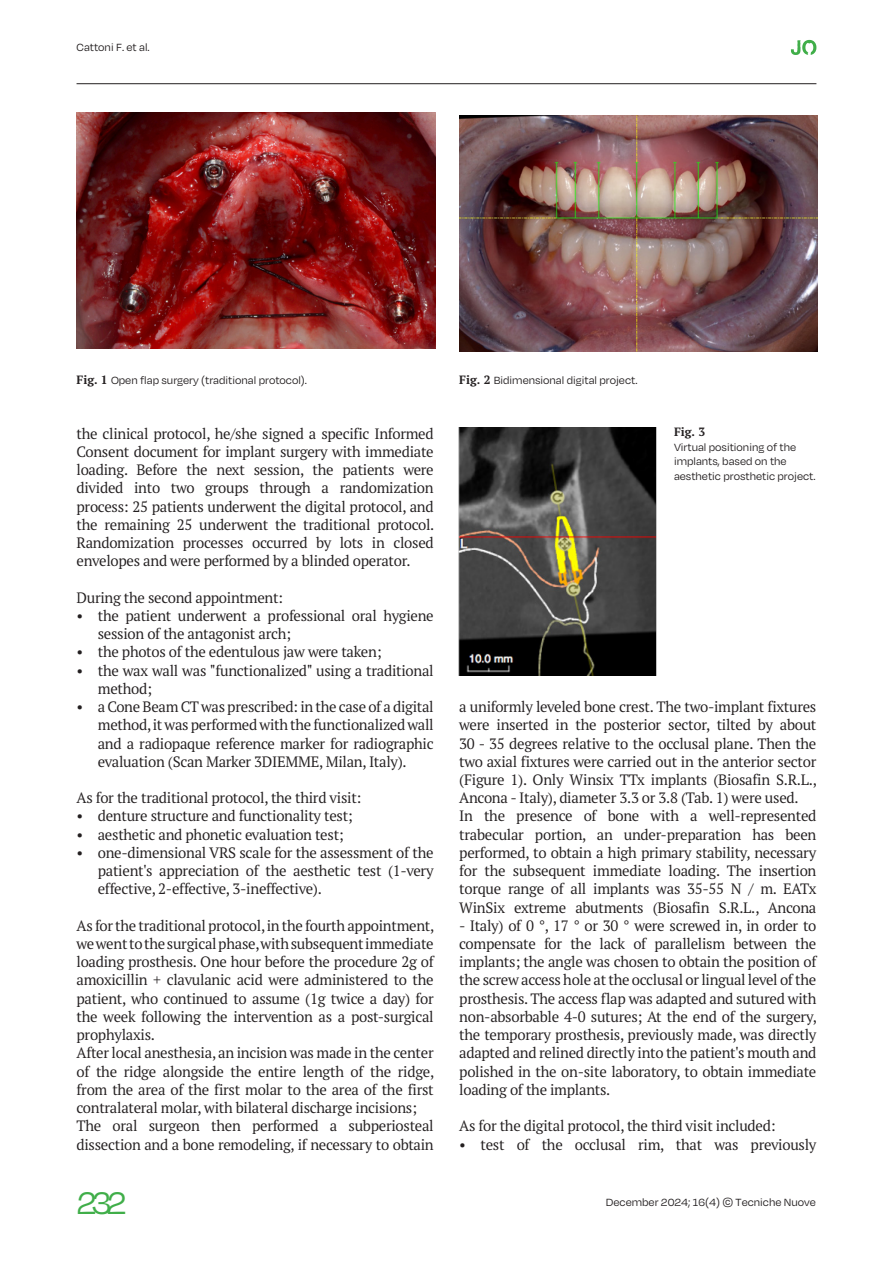
<style>
.page{position:relative;width:893px;height:1263px;background:#fff}
.page>*{position:absolute;margin:0;border:0;box-sizing:border-box;transform-origin:0 0}
.t1{font:36px "Degular";color:#40ae49}
.t2{font:15px/18.3px "PT Serif Pro";letter-spacing:-.02em;color:#231f20;text-align:justify}
.t3{font:12px/14.4px "Degular";color:#231f20}
.t4{font:700 12px "PT Serif Pro";color:#231f20}
.s1{font-family:"PT Serif Pro";font-weight:700}
</style>
<div class="page">
<hr style="left:77px;top:83px;width:739px;height:1px;background:#231f20">
<svg style="left:791px;top:40px;width:25px;height:15px"></svg>
<img style="left:77px;top:112px;width:359px;height:236px">
<img style="left:459px;top:116px;width:358px;height:236px">
<img style="left:458px;top:427px;width:199px;height:249px">
<p class="t3" style="left:77px;top:40px;width:75px">Cattoni F. et al.</p>
<p class="t3" style="left:77px;top:373px;width:232px"><span class="s1">Fig. 1</span> Open flap surgery (traditional protocol).</p>
<p class="t3" style="left:459px;top:373px;width:180px"><span class="s1">Fig. 2</span> Bidimensional digital project.</p>
<p class="t2" style="left:77px;top:424px;width:359px">the clinical protocol, he/she signed a specific Informed Consent document for implant surgery with immediate loading. Before the next session, the patients were divided into two groups through a randomization process: 25 patients underwent the digital protocol, and the remaining 25 underwent the traditional protocol.<br>Randomization processes occurred by lots in closed envelopes and were performed by a blinded operator.</p>
<p class="t2" style="left:77px;top:588px;width:208px">During the second appointment:</p>
<p class="t2" style="left:98px;top:606px;width:337px;text-indent:-21px">• the patient underwent a professional oral hygiene session of the antagonist arch;</p>
<p class="t2" style="left:77px;top:643px;width:307px">• the photos of the edentulous jaw were taken;</p>
<p class="t2" style="left:98px;top:661px;width:337px;text-indent:-21px">• the wax wall was "functionalized" using a traditional method;</p>
<p class="t2" style="left:98px;top:697px;width:337px;text-indent:-21px">• a Cone Beam CT was prescribed: in the case of a digital method, it was performed with the functionalized wall and a radiopaque reference marker for radiographic evaluation (Scan Marker 3DIEMME, Milan, Italy).</p>
<p class="t2" style="left:77px;top:788px;width:286px">As for the traditional protocol, the third visit:</p>
<p class="t2" style="left:77px;top:807px;width:278px">• denture structure and functionality test;</p>
<p class="t2" style="left:77px;top:825px;width:269px">• aesthetic and phonetic evaluation test;</p>
<p class="t2" style="left:98px;top:843px;width:337px;text-indent:-21px">• one-dimensional VRS scale for the assessment of the patient's appreciation of the aesthetic test (1-very effective, 2-effective, 3-ineffective).</p>
<p class="t2" style="left:77px;top:916px;width:359px;text-align:left">As for the traditional protocol, in the fourth appointment, we went to the surgical phase, with subsequent immediate loading prosthesis. One hour before the procedure 2g of amoxicillin + clavulanic acid were administered to the patient, who continued to assume (1g twice a day) for the week following the intervention as a post-surgical prophylaxis.<br>After local anesthesia, an incision was made in the center of the ridge alongside the entire length of the ridge, from the area of the first molar to the area of the first contralateral molar, with bilateral discharge incisions; The oral surgeon then performed a subperiosteal dissection and a bone remodeling, if necessary to obtain</p>
<p class="t4" style="left:674px;top:424px;width:33px">Fig. 3</p>
<p class="t3" style="left:674px;top:439px;width:143px">Virtual positioning of the implants, based on the aesthetic prosthetic project.</p>
<p class="t2" style="left:459px;top:697px;width:359px;text-align:left">a uniformly leveled bone crest. The two-implant fixtures were inserted in the posterior sector, tilted by about 30 - 35 degrees relative to the occlusal plane. Then the two axial fixtures were carried out in the anterior sector (Figure 1). Only Winsix TTx implants (Biosafin S.R.L., Ancona - Italy), diameter 3.3 or 3.8 (Tab. 1) were used.<br>In the presence of bone with a well-represented trabecular portion, an under-preparation has been performed, to obtain a high primary stability, necessary for the subsequent immediate loading. The insertion torque range of all implants was 35-55 N / m. EATx WinSix extreme abutments (Biosafin S.R.L., Ancona</p>
<p class="t2" style="left:459px;top:916px;width:359px">- Italy) of 0 °, 17 ° or 30 ° were screwed in, in order to compensate for the lack of parallelism between the implants; the angle was chosen to obtain the position of the screw access hole at the occlusal or lingual level of the prosthesis. The access flap was adapted and sutured with non-absorbable 4-0 sutures; At the end of the surgery, the temporary prosthesis, previously made, was directly adapted and relined directly into the patient's mouth and polished in the on-site laboratory, to obtain immediate loading of the implants.</p>
<p class="t2" style="left:459px;top:1116px;width:318px">As for the digital protocol, the third visit included:</p>
<p class="t2" style="left:459px;top:1135px;width:359px">• test of the occlusal rim, that was previously</p>
<h1 class="t1" style="left:77px;top:1181px;width:52px">232</h1>
<p class="t3" style="left:606px;top:1195px;width:211px">December 2024; 16(4) © Tecniche Nuove</p>
</div>
